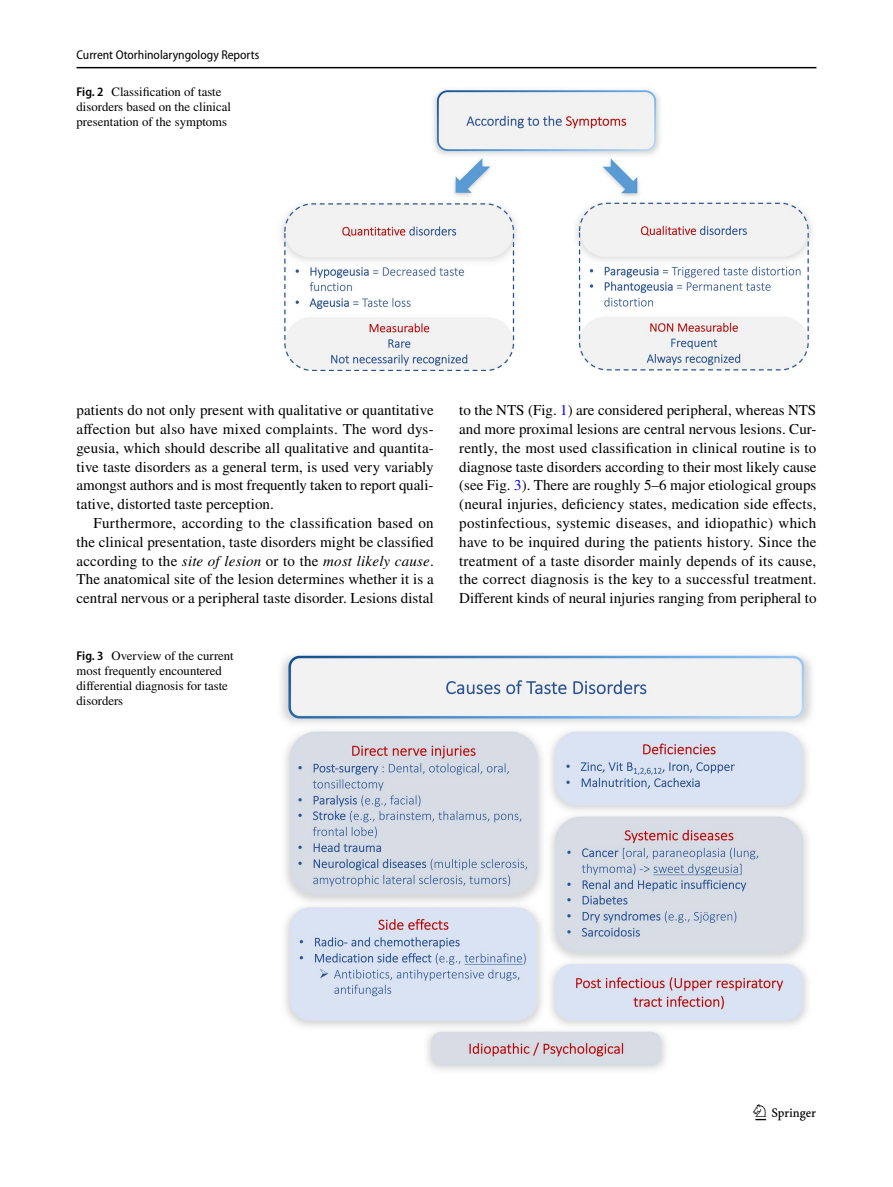
<style>
.page{position:relative;width:893px;height:1187px;background:#fff}
.page>*{position:absolute;margin:0;border:0;box-sizing:border-box;transform-origin:0 0}
.t1{font:22.5px "Springnew Regular 3";color:#000}
.t2{font:15px/18.8px "STIX";letter-spacing:.005em;color:#000;text-align:justify}
.t3{font:12.75px/15px "STIX";color:#000}
.t4{font:semi-condensed 12.75px "Myriad Pro";color:#000}
.s1{font-family:"Myriad Pro";font-weight:600;font-stretch:semi-condensed}
.s2{font-style:italic}
.s3{color:#00f}
</style>
<div class="page">
<hr style="left:77px;top:67px;width:739px;height:1px;background:#000">
<img style="left:281px;top:88px;width:532px;height:282px">
<img style="left:281px;top:655px;width:531px;height:415px">
<p class="t4" style="left:77px;top:48px;width:184px">Current Otorhinolaryngology Reports</p>
<p class="t3" style="left:77px;top:85px;width:156px"><span class="s1">Fig. 2</span> Classification of taste disorders based on the clinical presentation of the symptoms</p>
<p class="t2" style="left:77px;top:402px;width:359px">patients do not only present with qualitative or quantitative affection but also have mixed complaints. The word dys&shy;geusia, which should describe all qualitative and quantita&shy;tive taste disorders as a general term, is used very variably amongst authors and is most frequently taken to report quali&shy;tative, distorted taste perception.</p>
<p class="t2" style="left:77px;top:514px;width:359px;text-indent:17px">Furthermore, according to the classification based on the clinical presentation, taste disorders might be classified according to the <span class="s2">site of lesion</span> or to the <span class="s2">most likely cause</span>.<br>The anatomical site of the lesion determines whether it is a central nervous or a peripheral taste disorder. Lesions distal</p>
<p class="t3" style="left:77px;top:649px;width:159px"><span class="s1">Fig. 3</span> Overview of the current most frequently encountered differential diagnosis for taste disorders</p>
<p class="t2" style="left:459px;top:402px;width:359px">to the NTS (Fig. <span class="s3">1</span>) are considered peripheral, whereas NTS and more proximal lesions are central nervous lesions. Cur&shy;rently, the most used classification in clinical routine is to diagnose taste disorders according to their most likely cause (see Fig. <span class="s3">3</span>). There are roughly 5–6 major etiological groups (neural injuries, deficiency states, medication side effects, postinfectious, systemic diseases, and idiopathic) which have to be inquired during the patients history. Since the treatment of a taste disorder mainly depends of its cause, the correct diagnosis is the key to a successful treatment.<br>Different kinds of neural injuries ranging from peripheral to</p>
<h1 class="t1" style="left:755px;top:1104px;width:62px">1 3</h1>
</div>
